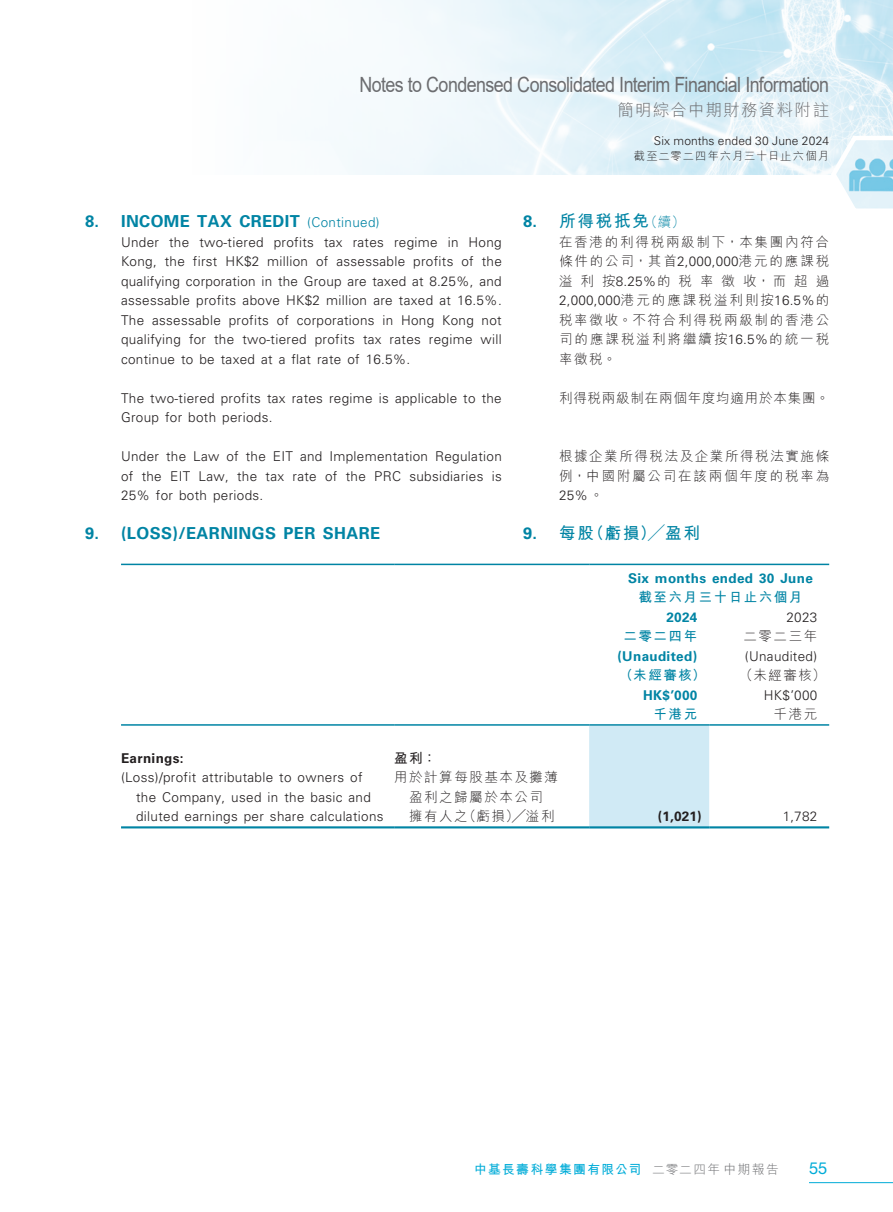
<style>
.page{position:relative;width:893px;height:1212px;background:#fff}
.page>*{position:absolute;margin:0;border:0;box-sizing:border-box;transform-origin:0 0}
.t1{font:21px "Arial";letter-spacing:-.03em;color:#6c6d70;scale:.85 1}
._03_H1{font:700 16.5px "Univers LT Std";letter-spacing:.025em;color:#0084a4}
._03_H1-2{font:700 16.5px "M Hei HK";letter-spacing:.115em;color:#0084a4}
.t2{font:300 16.5px "M Hei HK";letter-spacing:.08em;color:#6c6d70}
.t3{font:16.5px "Helvetica Neue LT Std";color:#00acd8}
._12___P2{font:300 13.5px/19.5px "Univers LT Std";letter-spacing:.025em;color:#231f20;text-align:justify}
._12___P2-2{font:300 13.5px/19.5px "M Hei HK";letter-spacing:.13em;color:#231f20;text-align:justify}
._15_Table_Stub{font:300 13.5px/19.5px "Univers LT Std";letter-spacing:.025em;color:#231f20}
._01_Body_Text{font:700 13.5px "Univers LT Std";letter-spacing:.025em;color:#0084a4}
._15_Table_Stub-2{font:300 13.5px/19.5px "M Hei HK";letter-spacing:.115em;color:#231f20}
._01_Body_Text-2{font:300 13.5px "Univers LT Std";letter-spacing:.025em;color:#231f20}
._01_Body_Text-3{font:700 13.5px "M Hei HK";letter-spacing:.115em;color:#0084a4}
._12___P2-3{font:300 13.5px "M Hei HK";letter-spacing:.06em;color:#231f20}
._01_Body_Text-4{font:300 13.5px "M Hei HK";letter-spacing:.115em;color:#231f20}
._15_Table_Stub-3{font:700 13.5px "Univers LT Std";letter-spacing:.025em;color:#231f20}
._01_Body_Text-5{font:700 13.5px "Univers LT Std";color:#231f20}
._15_Table_Stub-4{font:700 13.5px "M Hei HK";color:#231f20}
.t4{font:700 12.75px "M Hei HK";letter-spacing:.11em;color:#00acd8}
.t5{font:300 12px "Univers LT Std";letter-spacing:.01em;color:#231f20}
.t6{font:300 11.25px "M Hei HK";letter-spacing:.085em;color:#231f20}
.s1{font-weight:300;font-size:13.5px}
.s2{font-family:"Univers LT Std"}
.s3{font-weight:300;color:#6c6d70}
</style>
<div class="page">
<img style="left:325px;top:0;width:568px;height:174px">
<svg style="left:828px;top:132px;width:65px;height:77px"></svg>
<hr style="left:809px;top:1182px;width:84px;height:1px;background:#00acd8">
<div style="left:589px;top:726px;width:120px;height:100px;background:#d0eaf5"></div>
<hr style="left:121px;top:564px;width:273px;height:1px;background:#0084a4">
<hr style="left:394px;top:564px;width:195px;height:1px;background:#0084a4">
<hr style="left:589px;top:564px;width:240px;height:1px;background:#0084a4">
<hr style="left:121px;top:724px;width:273px;height:2px;background:#0084a4">
<hr style="left:394px;top:724px;width:195px;height:2px;background:#0084a4">
<hr style="left:589px;top:724px;width:120px;height:2px;background:#0084a4">
<hr style="left:709px;top:724px;width:120px;height:2px;background:#0084a4">
<hr style="left:121px;top:826px;width:273px;height:2px;background:#0084a4">
<hr style="left:394px;top:826px;width:195px;height:2px;background:#0084a4">
<hr style="left:589px;top:826px;width:120px;height:2px;background:#0084a4">
<hr style="left:709px;top:826px;width:120px;height:2px;background:#0084a4">
<h1 class="t1" style="left:359px;top:71px;width:554px">Notes to Condensed Consolidated Interim Financial Information</h1>
<p class="t2" style="left:617px;top:99px;width:213px">簡明綜合中期財務資料附註</p>
<p class="t5" style="left:654px;top:133px;width:177px">Six months ended 30 June 2024</p>
<p class="t6" style="left:634px;top:148px;width:197px">截至二零二四年六月三十日止六個月</p>
<p class="_03_H1" style="left:85px;top:212px;width:296px">8. INCOME TAX CREDIT <span class="s1">(Continued)</span></p>
<p class="_12___P2" style="left:121px;top:232px;width:382px">Under the two-tiered profits tax rates regime in Hong Kong, the first HK$2 million of assessable profits of the qualifying corporation in the Group are taxed at 8.25%, and assessable profits above HK$2 million are taxed at 16.5%.<br>The assessable profits of corporations in Hong Kong not qualifying for the two-tiered profits tax rates regime will continue to be taxed at a flat rate of 16.5%.</p>
<p class="_12___P2" style="left:121px;top:388px;width:382px">The two-tiered profits tax rates regime is applicable to the<br>Group for both periods.</p>
<p class="_12___P2" style="left:121px;top:447px;width:382px">Under the Law of the EIT and Implementation Regulation of the EIT Law, the tax rate of the PRC subsidiaries is 25% for both periods.</p>
<p class="_03_H1" style="left:85px;top:524px;width:297px">9. (LOSS)/EARNINGS PER SHARE</p>
<p class="_03_H1-2" style="left:523px;top:209px;width:164px"><span class="s2">8.</span> 所得稅扺免<span class="s1">（續）</span></p>
<p class="_12___P2-2" style="left:559px;top:232px;width:272px">在香港的利得稅兩級制下，本集團內符合條件的公司，其首<span class="s2">2,000,000</span>港元的應課稅溢利按<span class="s2">8.25%</span>的稅率徵收，而超過<span class="s2">2,000,000</span>港元的應課稅溢利則按<span class="s2">16.5%</span>的稅率徵收。不符合利得稅兩級制的香港公司的應課稅溢利將繼續按<span class="s2">16.5%</span>的統一稅率徵稅。</p>
<p class="_12___P2-3" style="left:559px;top:388px;width:272px">利得稅兩級制在兩個年度均適用於本集團。</p>
<p class="_12___P2-2" style="left:559px;top:446px;width:272px">根據企業所得稅法及企業所得稅法實施條例，中國附屬公司在該兩個年度的稅率為<span class="s2">25%</span>。</p>
<p class="_03_H1-2" style="left:523px;top:521px;width:178px"><span class="s2">9.</span> 每股（虧損）╱盈利</p>
<p class="_01_Body_Text" style="left:628px;top:570px;width:186px">Six months ended 30 June</p>
<p class="_01_Body_Text-3" style="left:638px;top:588px;width:165px">截至六月三十日止六個月</p>
<p class="_01_Body_Text" style="left:667px;top:609px;width:32px">2024</p>
<p class="_01_Body_Text-2" style="left:787px;top:609px;width:32px">2023</p>
<p class="_01_Body_Text-3" style="left:623px;top:627px;width:75px">二零二四年</p>
<p class="_01_Body_Text-4" style="left:743px;top:627px;width:75px">二零二三年</p>
<p class="_01_Body_Text" style="left:617px;top:648px;width:81px">(Unaudited)</p>
<p class="_01_Body_Text-2" style="left:745px;top:648px;width:74px">(Unaudited)</p>
<p class="_01_Body_Text-3" style="left:620px;top:666px;width:87px">（未經審核）</p>
<p class="_01_Body_Text-4" style="left:740px;top:666px;width:87px">（未經審核）</p>
<p class="_01_Body_Text" style="left:643px;top:687px;width:56px">HK$’000</p>
<p class="_01_Body_Text-2" style="left:764px;top:687px;width:55px">HK$’000</p>
<p class="_01_Body_Text-3" style="left:654px;top:705px;width:45px">千港元</p>
<p class="_01_Body_Text-4" style="left:774px;top:705px;width:45px">千港元</p>
<p class="_15_Table_Stub-3" style="left:121px;top:750px;width:64px">Earnings:</p>
<p class="_15_Table_Stub-4" style="left:394px;top:748px;width:44px">盈利：</p>
<p class="_15_Table_Stub" style="left:136px;top:768px;width:249px;text-indent:-15px">(Loss)/profit attributable to owners of the Company, used in the basic and diluted earnings per share calculations</p>
<p class="_15_Table_Stub-2" style="left:409px;top:767px;width:150px;text-indent:-15px">用於計算每股基本及攤薄盈利之歸屬於本公司擁有人之（虧損）╱溢利</p>
<p class="_01_Body_Text-5" style="left:658px;top:809px;width:45px">(1,021)</p>
<p class="_01_Body_Text-2" style="left:783px;top:808px;width:36px">1,782</p>
<p class="t4" style="left:474px;top:1159px;width:306px">中基長壽科學集團有限公司 <span class="s3">二零二四年 中期報告</span></p>
<p class="t3" style="left:809px;top:1158px;width:20px">55</p>
</div>
